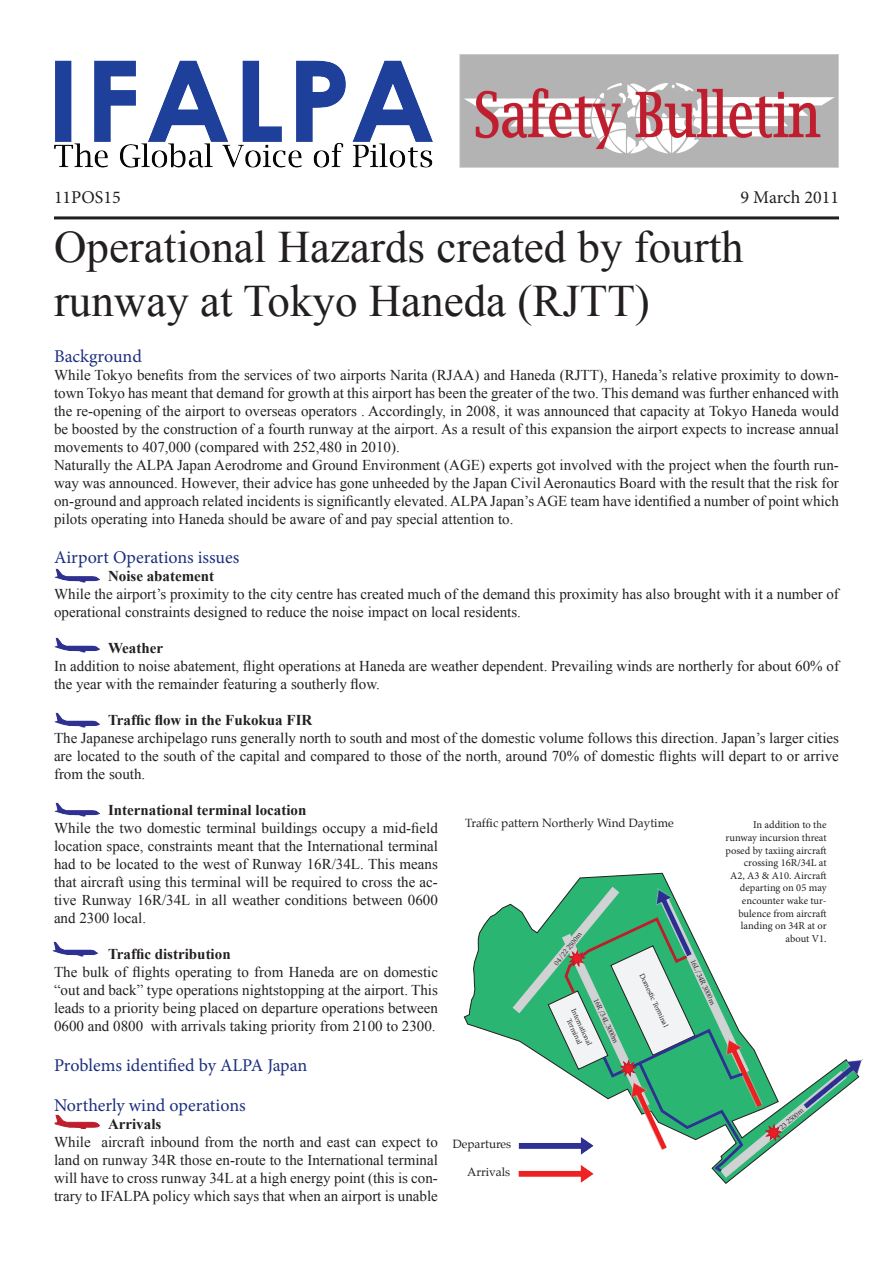
<style>
.page{position:relative;width:893px;height:1263px;background:#fff}
.page>*{position:absolute;margin:0;border:0;box-sizing:border-box;transform-origin:0 0}
.t1{font:45px/54px "Times New Roman";color:#231f20}
.t2{font:18px "Minion Pro";color:#1c2f7e}
.t3{font:18px "Minion Pro";color:#231f20}
.t4{font:15px/18px "Times New Roman";color:#231f20;text-align:justify}
.t5{font:700 15px "Times New Roman";color:#231f20}
.t6{font:11.85px "Palatino";color:#231f20}
.t7{font:10.5px/12.6px "Minion Pro";color:#231f20;text-align:right}
.t8{font:6.9px/8.4px "Palatino";color:#231f20;text-align:center}
</style>
<div class="page">
<img style="left:54px;top:54px;width:785px;height:113px">
<hr style="left:54px;top:216px;width:785px;height:3px;background:#231f20">
<svg style="left:463px;top:872px;width:270px;height:312px"></svg>
<img style="left:519px;top:1178px;width:75px;height:5px">
<img style="left:847px;top:1059px;width:16px;height:28px">
<img style="left:650px;top:883px;width:48px;height:3px">
<svg style="left:512px;top:886px;width:335px;height:292px"></svg>
<img style="left:54px;top:569px;width:45px;height:14px">
<img style="left:54px;top:638px;width:45px;height:14px">
<img style="left:54px;top:713px;width:45px;height:14px">
<img style="left:54px;top:803px;width:45px;height:14px">
<img style="left:53px;top:942px;width:45px;height:14px">
<svg style="left:55px;top:1115px;width:44px;height:14px"></svg>
<p class="t3" style="left:54px;top:186px;width:68px">11POS15</p>
<p class="t3" style="left:741px;top:186px;width:100px">9 March 2011</p>
<p class="t1" style="left:54px;top:219px;width:691px">Operational Hazards created by fourth runway at Tokyo Haneda (RJTT)</p>
<p class="t2" style="left:54px;top:344px;width:89px">Background</p>
<p class="t4" style="left:54px;top:365px;width:786px">While Tokyo benefits from the services of two airports Narita (RJAA) and Haneda (RJTT), Haneda’s relative proximity to down&shy;town Tokyo has meant that demand for growth at this airport has been the greater of the two. This demand was further enhanced with the re-opening of the airport to overseas operators . Accordingly, in 2008, it was announced that capacity at Tokyo Haneda would be boosted by the construction of a fourth runway at the airport. As a result of this expansion the airport expects to increase annual movements to 407,000 (compared with 252,480 in 2010).</p>
<p class="t4" style="left:54px;top:455px;width:786px">Naturally the ALPA Japan Aerodrome and Ground Environment (AGE) experts got involved with the project when the fourth run&shy;way was announced. However, their advice has gone unheeded by the Japan Civil Aeronautics Board with the result that the risk for on-ground and approach related incidents is significantly elevated. ALPA Japan’s AGE team have identified a number of point which pilots operating into Haneda should be aware of and pay special attention to.</p>
<p class="t2" style="left:54px;top:546px;width:187px">Airport Operations issues</p>
<p class="t5" style="left:108px;top:566px;width:108px">Noise abatement</p>
<p class="t4" style="left:54px;top:585px;width:786px">While the airport’s proximity to the city centre has created much of the demand this proximity has also brought with it a number of operational constraints designed to reduce the noise impact on local residents.</p>
<p class="t5" style="left:108px;top:638px;width:56px">Weather</p>
<p class="t4" style="left:54px;top:657px;width:786px">In addition to noise abatement, flight operations at Haneda are weather dependent. Prevailing winds are northerly for about 60% of the year with the remainder featuring a southerly flow.</p>
<p class="t5" style="left:108px;top:710px;width:206px">Traffic flow in the Fukokua FIR</p>
<p class="t4" style="left:54px;top:729px;width:786px">The Japanese archipelago runs generally north to south and most of the domestic volume follows this direction. Japan’s larger cities are located to the south of the capital and compared to those of the north, around 70% of domestic flights will depart to or arrive from the south.</p>
<p class="t5" style="left:108px;top:800px;width:200px">International terminal location</p>
<p class="t4" style="left:54px;top:819px;width:385px">While the two domestic terminal buildings occupy a mid-field location space, constraints meant that the International terminal had to be located to the west of Runway 16R/34L. This means that aircraft using this terminal will be required to cross the ac&shy;tive Runway 16R/34L in all weather conditions between 0600 and 2300 local.</p>
<p class="t5" style="left:108px;top:944px;width:124px">Traffic distribution</p>
<p class="t4" style="left:54px;top:963px;width:385px">The bulk of flights operating to from Haneda are on domestic “out and back” type operations nightstopping at the airport. This leads to a priority being placed on departure operations between 0600 and 0800 with arrivals taking priority from 2100 to 2300.</p>
<p class="t2" style="left:54px;top:1053px;width:255px">Problems identified by ALPA Japan</p>
<p class="t2" style="left:54px;top:1093px;width:193px">Northerly wind operations</p>
<p class="t5" style="left:108px;top:1113px;width:55px">Arrivals</p>
<p class="t4" style="left:54px;top:1132px;width:385px">While aircraft inbound from the north and east can expect to land on runway 34R those en-route to the International terminal will have to cross runway 34L at a high energy point (this is con&shy;trary to IFALPA policy which says that when an airport is unable</p>
<p class="t6" style="left:465px;top:813px;width:210px">Traffic pattern Northerly Wind Daytime</p>
<p class="t7" style="left:725px;top:819px;width:103px">In addition to the runway incursion threat posed by taxiing aircraft crossing 16R/34L at<br>A2, A3 &amp; A10. Aircraft departing on 05 may encounter wake tur&shy;bulence from aircraft landing on 34R at or about V1.</p>
<p class="t8" style="left:552px;top:962px;width:41px;rotate:-52deg">04/22 2500m</p>
<p class="t8" style="left:696px;top:958px;width:50px;rotate:65deg">16L/34R 3000m</p>
<p class="t8" style="left:646px;top:972px;width:60px;rotate:65deg">Domestic Terminal</p>
<p class="t8" style="left:600px;top:997px;width:50px;rotate:65deg">16R/34L 3000m</p>
<p class="t8" style="left:577px;top:1007px;width:41px;rotate:65deg">International<br>Terminal</p>
<p class="t8" style="left:769px;top:1132px;width:41px;rotate:-40deg">05/23 2500m</p>
<p class="t6" style="left:453px;top:1134px;width:60px">Departures</p>
<p class="t6" style="left:467px;top:1162px;width:45px">Arrivals</p>
</div>
